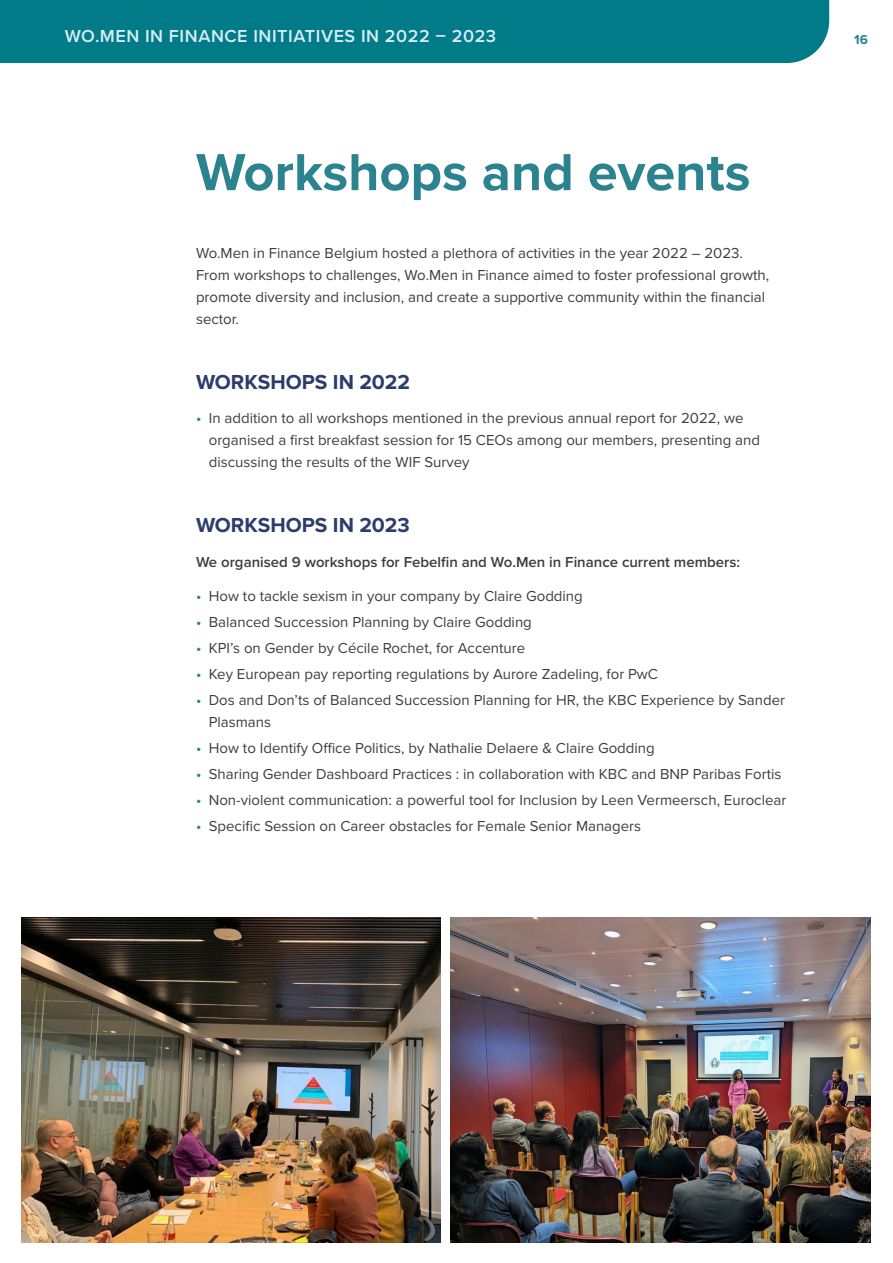
<style>
.page{position:relative;width:893px;height:1263px;background:#fff}
.page>*{position:absolute;margin:0;border:0;box-sizing:border-box;transform-origin:0 0}
.t1{font:700 54px "Proxima Nova";color:#2c8390}
.t2{font:700 21px "Proxima Nova";color:#2c3c6c}
.t3{font:600 18px "Proxima Nova";letter-spacing:.03em;color:#d6edf7}
.t4{font:15px/21.8px "Proxima Nova";color:#3e3e3f}
.t5{font:600 15px "Proxima Nova";color:#3e3e3f}
.t6{font:700 13.5px "Proxima Nova";color:#2c8390}
.s1{font-weight:500;color:#2c8390}
</style>
<div class="page">
<div style="left:0;top:0;width:829px;height:63px;background:#007b87"></div>
<img style="left:21px;top:917px;width:420px;height:325px">
<img style="left:451px;top:917px;width:420px;height:325px">
<p class="t3" style="left:65px;top:26px;width:433px">WO.MEN IN FINANCE INITIATIVES IN 2022 – 2023</p>
<p class="t1" style="left:196px;top:140px;width:556px">Workshops and events</p>
<p class="t4" style="left:196px;top:243px;width:575px">Wo.Men in Finance Belgium hosted a plethora of activities in the year 2022 – 2023.<br>From workshops to challenges, Wo.Men in Finance aimed to foster professional growth, promote diversity and inclusion, and create a supportive community within the financial sector.</p>
<p class="t2" style="left:196px;top:369px;width:216px">WORKSHOPS IN 2022</p>
<p class="t4" style="left:209px;top:408px;width:553px;text-indent:-13px"><span class="s1">•</span> In addition to all workshops mentioned in the previous annual report for 2022, we organised a first breakfast session for 15 CEOs among our members, presenting and discussing the results of the WIF Survey</p>
<p class="t2" style="left:196px;top:513px;width:215px">WORKSHOPS IN 2023</p>
<p class="t5" style="left:196px;top:553px;width:546px">We organised 9 workshops for Febelfin and Wo.Men in Finance current members:</p>
<p class="t4" style="left:196px;top:586px;width:388px"><span class="s1">•</span> How to tackle sexism in your company by Claire Godding</p>
<p class="t4" style="left:196px;top:612px;width:337px"><span class="s1">•</span> Balanced Succession Planning by Claire Godding</p>
<p class="t4" style="left:196px;top:638px;width:331px"><span class="s1">•</span> KPI’s on Gender by Cécile Rochet, for Accenture</p>
<p class="t4" style="left:196px;top:664px;width:464px"><span class="s1">•</span> Key European pay reporting regulations by Aurore Zadeling, for PwC</p>
<p class="t4" style="left:209px;top:690px;width:578px;text-indent:-13px"><span class="s1">•</span> Dos and Don’ts of Balanced Succession Planning for HR, the KBC Experience by Sander<br>Plasmans</p>
<p class="t4" style="left:196px;top:737px;width:460px"><span class="s1">•</span> How to Identify Office Politics, by Nathalie Delaere &amp; Claire Godding</p>
<p class="t4" style="left:196px;top:763px;width:587px"><span class="s1">•</span> Sharing Gender Dashboard Practices : in collaboration with KBC and BNP Paribas Fortis</p>
<p class="t4" style="left:196px;top:789px;width:592px"><span class="s1">•</span> Non-violent communication: a powerful tool for Inclusion by Leen Vermeersch, Euroclear</p>
<p class="t4" style="left:196px;top:815px;width:447px"><span class="s1">•</span> Specific Session on Career obstacles for Female Senior Managers</p>
<p class="t6" style="left:854px;top:32px;width:15px">16</p>
</div>
